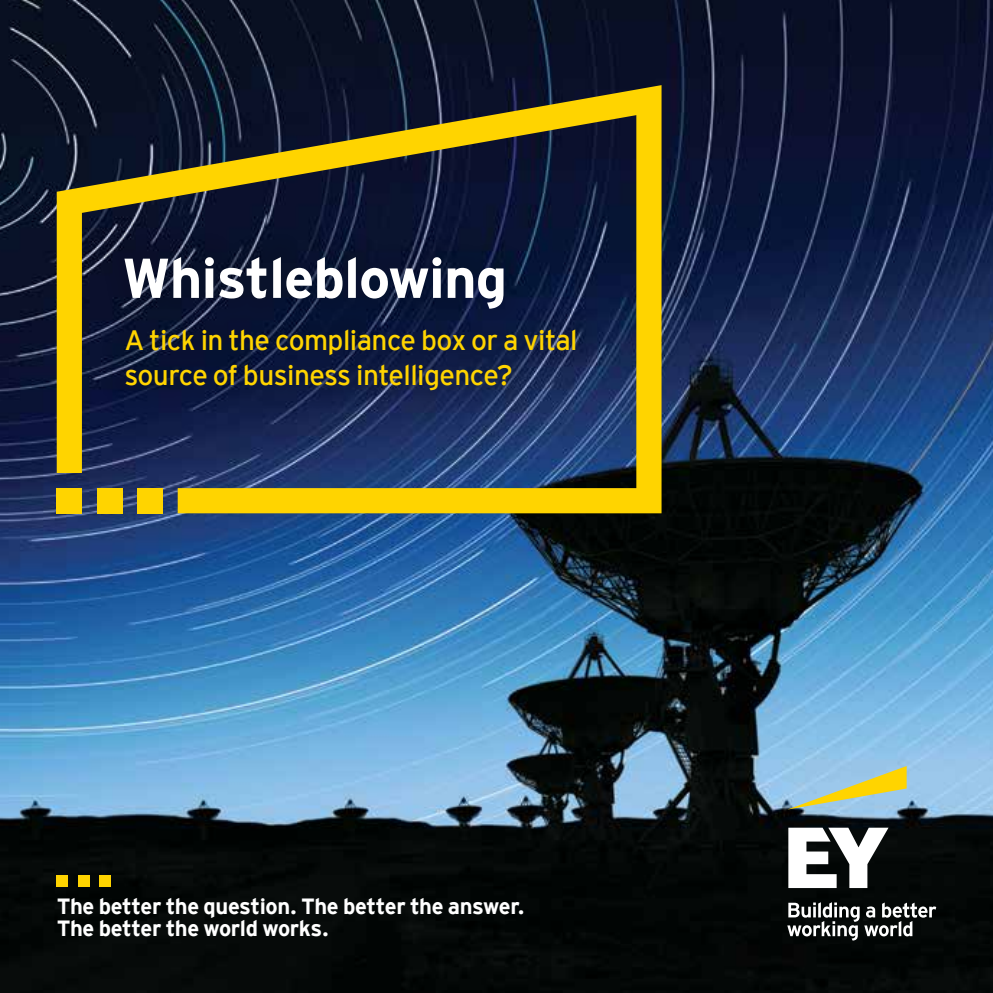
<style>
.page{position:relative;width:993px;height:993px;background:#fff}
.page>*{position:absolute;margin:0;border:0;box-sizing:border-box;transform-origin:0 0}
.t1{font:700 56px "EY Interstate";letter-spacing:-.015em;color:#fff}
.t2{font:28px/35px "EY Interstate";letter-spacing:-.02em;color:#ffd400}
.t3{font:700 22px/22px "EY Interstate";letter-spacing:-.02em;color:#fff}
</style>
<div class="page">
<img style="left:0;top:0;width:992px;height:992px">
<div style="left:57px;top:874px;width:11px;height:12px;background:#ffd400"></div>
<div style="left:99px;top:874px;width:12px;height:12px;background:#ffd400"></div>
<div style="left:78px;top:874px;width:11px;height:12px;background:#ffd400"></div>
<svg style="left:57px;top:85px;width:604px;height:428px;background:#535133"></svg>
<div style="left:137px;top:488px;width:25px;height:25px;background:#ffd400"></div>
<svg style="left:787px;top:765px;width:119px;height:44px;background:#b3c9ad"></svg>
<svg style="left:787px;top:827px;width:148px;height:113px"></svg>
<div style="left:100px;top:232px;width:500px;height:183px;background:#000;opacity:.2"></div>
<h1 class="t1" style="left:122px;top:247px;width:387px">Whistleblowing</h1>
<p class="t2" style="left:124px;top:322px;width:454px">A tick in the compliance box or a vital source of business intelligence?</p>
<p class="t3" style="left:57px;top:895px;width:469px">The better the question. The better the answer.<br>The better the world works.</p>
</div>
